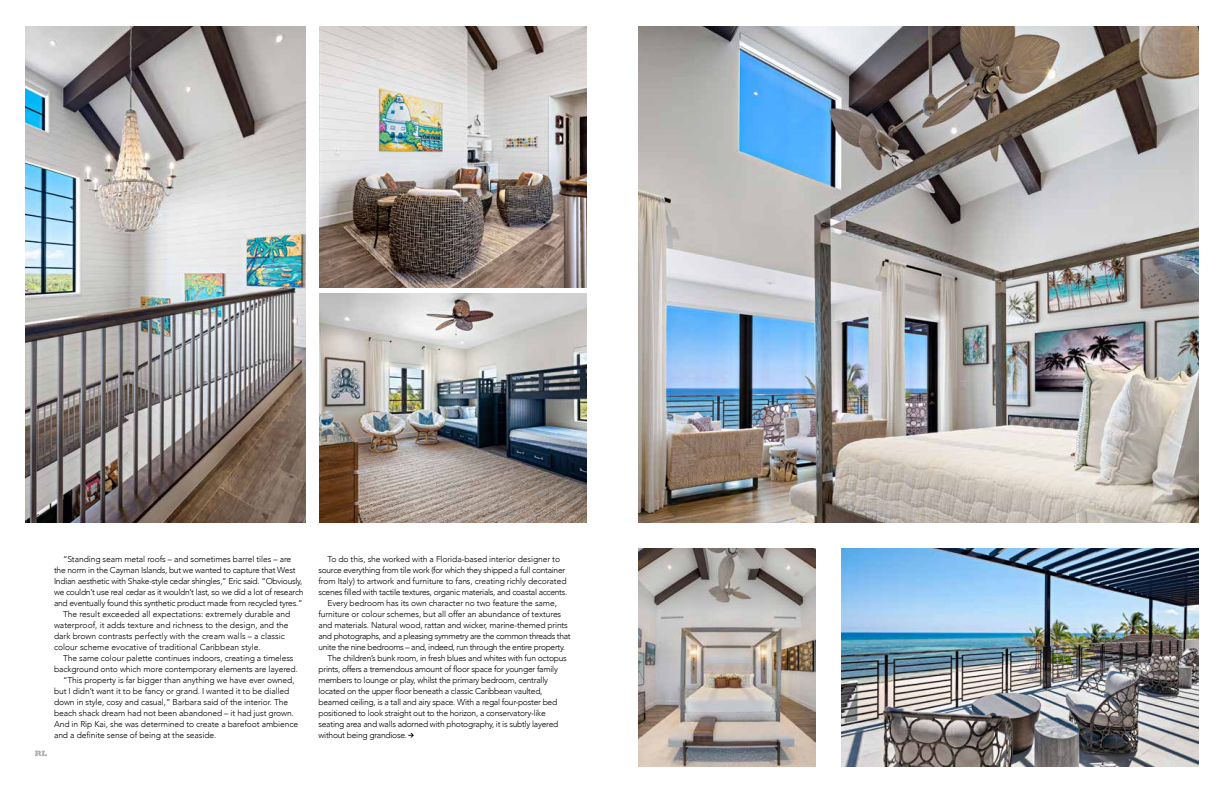
<style>
.page{position:relative;width:1224px;height:792px;background:#fff}
.page>*{position:absolute;margin:0;border:0;box-sizing:border-box;transform-origin:0 0}
.t1{font:300 8.5px "Avenir";letter-spacing:-.03em;color:#000}
.t2{font:300 8.5px "Avenir";letter-spacing:-.01em;color:#000}
.t3{font:300 8.5px "Avenir";color:#000}
</style>
<div class="page">
<svg style="left:35px;top:751px;width:12px;height:5px"></svg>
<img style="left:638px;top:27px;width:560px;height:496px">
<svg style="left:408px;top:733px;width:6px;height:5px"></svg>
<img style="left:26px;top:27px;width:280px;height:495px">
<img style="left:320px;top:27px;width:266px;height:261px">
<img style="left:842px;top:549px;width:356px;height:217px">
<img style="left:638px;top:549px;width:178px;height:217px">
<img style="left:320px;top:294px;width:266px;height:229px">
<p class="t2" style="left:63px;top:554px;width:230px">“Standing seam metal roofs – and sometimes barrel tiles – are</p>
<p class="t1" style="left:54px;top:565px;width:243px">the norm in the Cayman Islands, but we wanted to capture that West</p>
<p class="t1" style="left:54px;top:576px;width:250px">Indian aesthetic with Shake-style cedar shingles,” Eric said. “Obviously,</p>
<p class="t1" style="left:54px;top:587px;width:251px">we couldn’t use real cedar as it wouldn’t last, so we did a lot of research</p>
<p class="t1" style="left:54px;top:598px;width:250px">and eventually found this synthetic product made from recycled tyres.”</p>
<p class="t3" style="left:63px;top:609px;width:229px">The result exceeded all expectations: extremely durable and</p>
<p class="t3" style="left:54px;top:620px;width:236px">waterproof, it adds texture and richness to the design, and the</p>
<p class="t3" style="left:54px;top:631px;width:232px">dark brown contrasts perfectly with the cream walls – a classic</p>
<p class="t3" style="left:54px;top:642px;width:208px">colour scheme evocative of traditional Caribbean style.</p>
<p class="t2" style="left:63px;top:653px;width:232px">The same colour palette continues indoors, creating a timeless</p>
<p class="t2" style="left:54px;top:664px;width:245px">background onto which more contemporary elements are layered.</p>
<p class="t2" style="left:63px;top:675px;width:233px">“This property is far bigger than anything we have ever owned,</p>
<p class="t2" style="left:54px;top:686px;width:237px">but I didn’t want it to be fancy or grand. I wanted it to be dialled</p>
<p class="t2" style="left:54px;top:697px;width:236px">down in style, cosy and casual,” Barbara said of the interior. The</p>
<p class="t2" style="left:54px;top:708px;width:241px">beach shack dream had not been abandoned – it had just grown.</p>
<p class="t2" style="left:54px;top:719px;width:246px">And in Rip Kai, she was determined to create a barefoot ambience</p>
<p class="t2" style="left:54px;top:730px;width:164px">and a definite sense of being at the seaside.</p>
<p class="t2" style="left:327px;top:554px;width:234px">To do this, she worked with a Florida-based interior designer to</p>
<p class="t1" style="left:318px;top:565px;width:248px">source everything from tile work (for which they shipped a full container</p>
<p class="t2" style="left:318px;top:576px;width:250px">from Italy) to artwork and furniture to fans, creating richly decorated</p>
<p class="t1" style="left:318px;top:587px;width:250px">scenes filled with tactile textures, organic materials, and coastal accents.</p>
<p class="t2" style="left:327px;top:598px;width:231px">Every bedroom has its own character no two feature the same,</p>
<p class="t2" style="left:318px;top:609px;width:244px">furniture or colour schemes, but all offer an abundance of textures</p>
<p class="t1" style="left:318px;top:620px;width:251px">and materials. Natural wood, rattan and wicker, marine-themed prints</p>
<p class="t1" style="left:318px;top:631px;width:254px">and photographs, and a pleasing symmetry are the common threads that</p>
<p class="t1" style="left:318px;top:642px;width:248px">unite the nine bedrooms – and, indeed, run through the entire property.</p>
<p class="t1" style="left:327px;top:653px;width:241px">The children’s bunk room, in fresh blues and whites with fun octopus</p>
<p class="t1" style="left:318px;top:664px;width:241px">prints, offers a tremendous amount of floor space for younger family</p>
<p class="t1" style="left:318px;top:675px;width:231px">members to lounge or play, whilst the primary bedroom, centrally</p>
<p class="t1" style="left:318px;top:686px;width:226px">located on the upper floor beneath a classic Caribbean vaulted,</p>
<p class="t1" style="left:318px;top:697px;width:240px">beamed ceiling, is a tall and airy space. With a regal four-poster bed</p>
<p class="t1" style="left:318px;top:708px;width:229px">positioned to look straight out to the horizon, a conservatory-like</p>
<p class="t1" style="left:318px;top:719px;width:241px">seating area and walls adorned with photography, it is subtly layered</p>
<p class="t1" style="left:318px;top:730px;width:90px">without being grandiose.</p>
</div>
